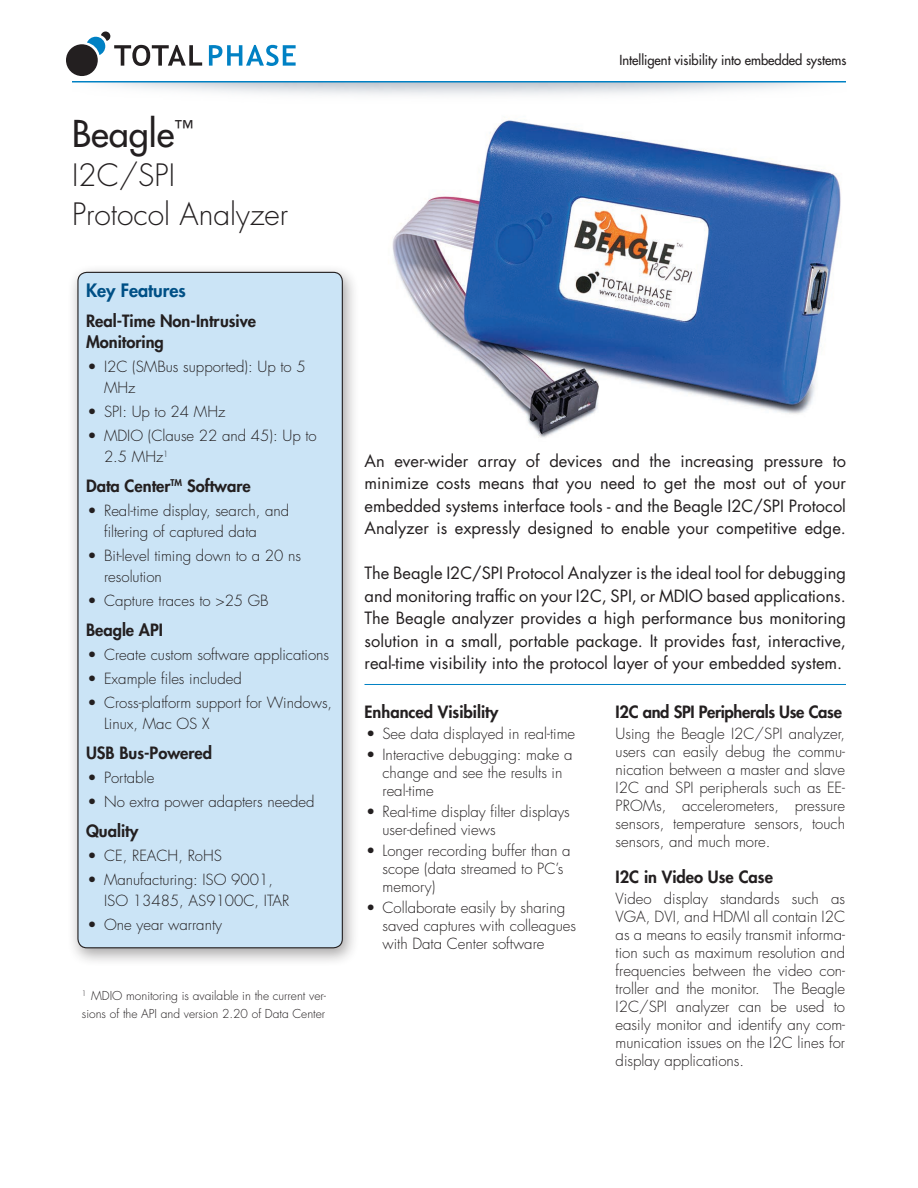
<style>
.page{position:relative;width:918px;height:1188px;background:#fff}
.page>*{position:absolute;margin:0;border:0;box-sizing:border-box;transform-origin:0 0}
.Title1_product{font:500 36px "Futura Std";color:#231f20}
.Title2_descript{font:300 30px "Futura Std";color:#231f20}
.t1{font:800 18px "Futura Std";color:#005086}
._10_pt_intro{font:16.5px/22.5px "Futura Std";color:#231f20;text-align:justify}
.KeyFeat_subhead{font:800 16.5px/21px "Futura Std";color:#231f20}
.KeyFeat_subhead-2{font:800 16.5px "Futura Std";letter-spacing:-.02em;color:#231f20}
.Head1{font:800 16.5px "Futura Std";color:#231f20}
.Content{font:300 15px/18px "Futura Std";color:#231f20}
.t2{font:500 13.5px "Futura Std";letter-spacing:-.005em;color:#231f20;scale:.96 1}
.t3{font:300 12px/18px "Futura Std";color:#231f20}
</style>
<div class="page">
<img style="left:72px;top:82px;width:774px;height:14px">
<hr style="left:72px;top:81px;width:774px;height:1px;background:#0081c4">
<svg style="left:209px;top:45px;width:87px;height:21px"></svg>
<svg style="left:87px;top:32px;width:115px;height:34px"></svg>
<div style="left:66px;top:44px;width:32px;height:32px;background:#231f20;border-radius:50%"></div>
<img style="left:392px;top:117px;width:449px;height:321px">
<div style="left:67px;top:264px;width:292px;height:703px;background:#231f20;opacity:.4"></div>
<div style="left:78px;top:272px;width:264px;height:676px;background:#cbe4f6;border-radius:9px"></div>
<div style="left:77px;top:272px;width:266px;height:676px;border:1px solid #231f20;border-radius:9px"></div>
<hr style="left:364px;top:684px;width:482px;height:1px;background:#0081c4">
<p class="Title1_product" style="left:72px;top:111px;width:122px">Beagle<sup>™</sup></p>
<p class="Title2_descript" style="left:72px;top:157px;width:105px">I2C/SPI</p>
<p class="Title2_descript" style="left:72px;top:196px;width:218px">Protocol Analyzer</p>
<p class="t1" style="left:86px;top:279px;width:101px">Key Features</p>
<p class="KeyFeat_subhead" style="left:86px;top:310px;width:172px">Real-Time Non-Intrusive<br>Monitoring</p>
<p class="Content" style="left:104px;top:356px;width:203px;line-height:21px;text-indent:-16px">• I2C (SMBus supported): Up to 5<br>MHz</p>
<p class="Content" style="left:88px;top:403px;width:139px">• SPI: Up to 24 MHz</p>
<p class="Content" style="left:104px;top:425px;width:214px;line-height:21px;text-indent:-16px">• MDIO (Clause 22 and 45): Up to<br>2.5 MHz<sup>1</sup></p>
<p class="KeyFeat_subhead" style="left:86px;top:475px;width:166px">Data Center<sup>TM</sup> Software</p>
<p class="Content" style="left:104px;top:500px;width:187px;line-height:21px;text-indent:-16px">• Real-time display, search, and filtering of captured data</p>
<p class="Content" style="left:104px;top:545px;width:199px;line-height:21px;text-indent:-16px">• Bit-level timing down to a 20 ns resolution</p>
<p class="Content" style="left:88px;top:592px;width:183px">• Capture traces to &gt;25 GB</p>
<p class="KeyFeat_subhead" style="left:86px;top:619px;width:79px">Beagle API</p>
<p class="Content" style="left:88px;top:646px;width:243px">• Create custom software applications</p>
<p class="Content" style="left:88px;top:670px;width:156px">• Example files included</p>
<p class="Content" style="left:104px;top:692px;width:230px;line-height:21px;text-indent:-16px">• Cross-platform support for Windows,<br>Linux, Mac OS X</p>
<p class="KeyFeat_subhead" style="left:86px;top:742px;width:128px">USB Bus-Powered</p>
<p class="Content" style="left:88px;top:769px;width:68px">• Portable</p>
<p class="Content" style="left:88px;top:793px;width:228px">• No extra power adapters needed</p>
<p class="KeyFeat_subhead" style="left:86px;top:820px;width:54px">Quality</p>
<p class="Content" style="left:88px;top:847px;width:136px">• CE, REACH, RoHS</p>
<p class="Content" style="left:104px;top:869px;width:187px;line-height:21px;text-indent:-16px">• Manufacturing: ISO 9001,<br>ISO 13485, AS9100C, ITAR</p>
<p class="Content" style="left:88px;top:916px;width:136px">• One year warranty</p>
<p class="t3" style="left:82px;top:987px;width:246px"><sup>1</sup> MDIO monitoring is available in the current ver&shy;sions of the API and version 2.20 of Data Center</p>
<p class="t2" style="left:620px;top:52px;width:238px">Intelligent visibility into embedded systems</p>
<p class="_10_pt_intro" style="left:364px;top:449px;width:483px">An ever-wider array of devices and the increasing pressure to minimize costs means that you need to get the most out of your embedded systems interface tools - and the Beagle I2C/SPI Protocol Analyzer is expressly designed to enable your competitive edge.</p>
<p class="_10_pt_intro" style="left:364px;top:562px;width:483px">The Beagle I2C/SPI Protocol Analyzer is the ideal tool for debugging and monitoring traffic on your I2C, SPI, or MDIO based applications.<br>The Beagle analyzer provides a high performance bus monitoring solution in a small, portable package. It provides fast, interactive, real-time visibility into the protocol layer of your embedded system.</p>
<p class="Head1" style="left:364px;top:701px;width:135px">Enhanced Visibility</p>
<p class="Content" style="left:366px;top:725px;width:211px">• See data displayed in real-time</p>
<p class="Content" style="left:382px;top:746px;width:192px;text-indent:-16px">• Interactive debugging: make a change and see the results in real-time</p>
<p class="Content" style="left:382px;top:803px;width:189px;text-indent:-16px">• Real-time display filter displays user-defined views</p>
<p class="Content" style="left:382px;top:842px;width:189px;text-indent:-16px">• Longer recording buffer than a scope (data streamed to PC’s memory)</p>
<p class="Content" style="left:382px;top:899px;width:195px;text-indent:-16px">• Collaborate easily by sharing saved captures with colleagues with Data Center software</p>
<p class="KeyFeat_subhead-2" style="left:616px;top:701px;width:228px">I2C and SPI Peripherals Use Case</p>
<p class="Content" style="left:616px;top:725px;width:231px;text-align:justify">Using the Beagle I2C/SPI analyzer, users can easily debug the commu&shy;nication between a master and slave I2C and SPI peripherals such as EE-PROMs, accelerometers, pressure sensors, temperature sensors, touch sensors, and much more.</p>
<p class="KeyFeat_subhead" style="left:616px;top:866px;width:159px">I2C in Video Use Case</p>
<p class="Content" style="left:616px;top:890px;width:231px;text-align:justify">Video display standards such as VGA, DVI, and HDMI all contain I2C as a means to easily transmit informa&shy;tion such as maximum resolution and frequencies between the video con&shy;troller and the monitor. The Beagle I2C/SPI analyzer can be used to easily monitor and identify any com&shy;munication issues on the I2C lines for display applications.</p>
</div>
